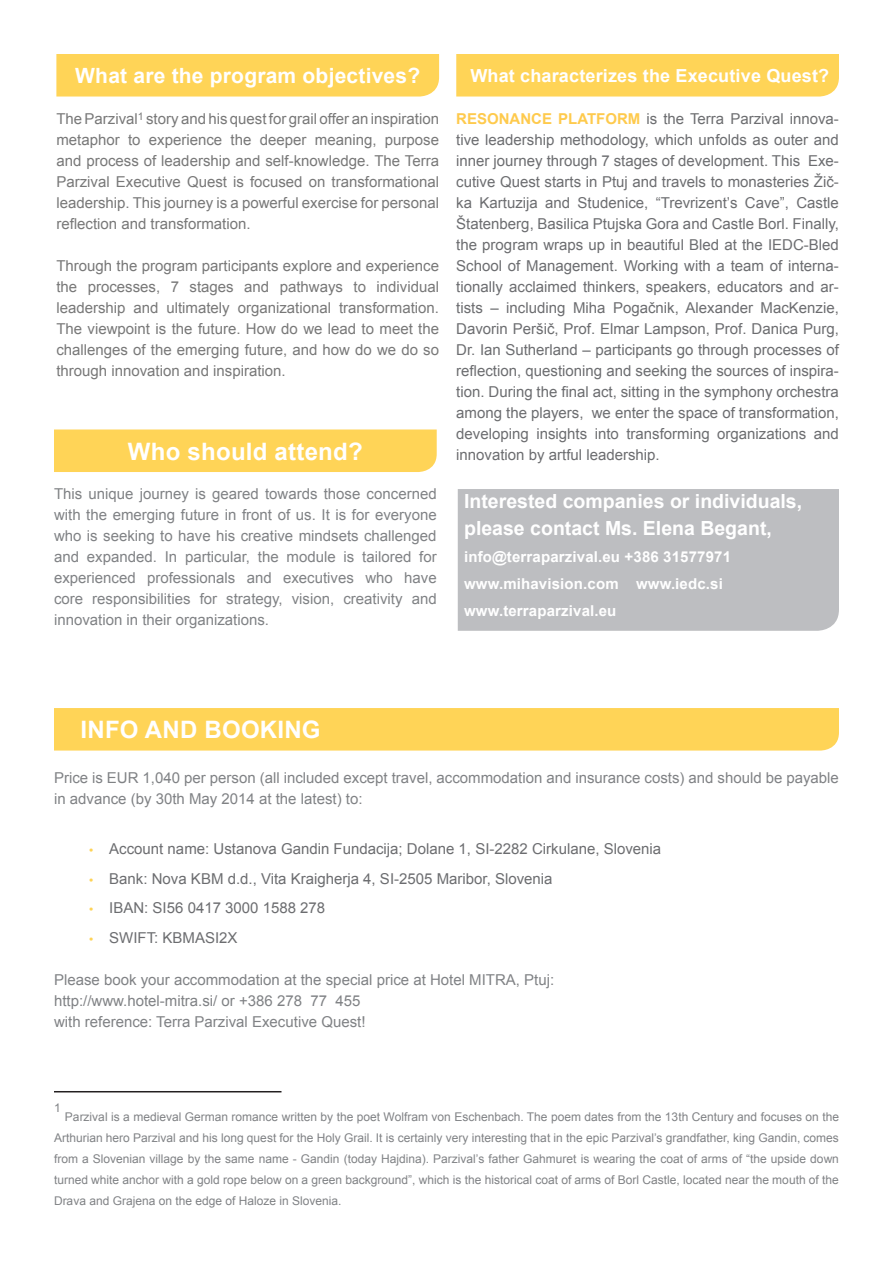
<style>
.page{position:relative;width:893px;height:1263px;background:#fff}
.page>*{position:absolute;margin:0;border:0;box-sizing:border-box;transform-origin:0 0}
.t1{font:700 24px "Arial";letter-spacing:.01em;color:#fff}
.t2{font:700 21px "Arial";letter-spacing:.01em;color:#fff}
.t3{font:700 19.5px/27px "Arial";color:#fff}
.t4{font:700 18px "Arial";letter-spacing:.01em;color:#fff}
.t5{font:15px/21px "Arial";color:#6c6d70;text-align:justify}
.t6{font:15px/21px "Arial";color:#808285;text-align:justify}
.t7{font:15px/21px "Arial";color:#787878;text-align:justify}
.t8{font:700 15px/27px "Arial";letter-spacing:.01em;color:#fff}
.t9{font:12px/21px "Arial";color:#808285;text-align:justify}
.s1{font-weight:700;color:#feca4d}
.s2{font-family:"Myriad Pro";color:#fed356}
</style>
<div class="page">
<div style="left:56px;top:54px;width:383px;height:43px;background:#ffd457"></div>
<div style="left:54px;top:429px;width:383px;height:43px;background:#ffd457"></div>
<div style="left:456px;top:54px;width:383px;height:43px;background:#ffd457"></div>
<div style="left:458px;top:489px;width:381px;height:142px;background:#bdbec1"></div>
<hr style="left:54px;top:1091px;width:227px;height:1px;background:#231f20">
<div style="left:54px;top:708px;width:785px;height:42px;background:#ffd457"></div>
<p class="t2" style="left:75px;top:62px;width:346px">What are the program objectives?</p>
<p class="t7" style="left:56px;top:109px;width:384px">The Parzival<sup>1</sup> story and his quest for grail offer an inspiration metaphor to experience the deeper meaning, purpose and process of leadership and self-knowledge. The Terra Parzival Executive Quest is focused on transformational leadership. This journey is a powerful exercise for personal reflection and transformation.</p>
<p class="t7" style="left:56px;top:256px;width:384px">Through the program participants explore and experience the processes, 7 stages and pathways to individual leadership and ultimately organizational transformation.<br>The viewpoint is the future. How do we lead to meet the challenges of the emerging future, and how do we do so through innovation and inspiration.</p>
<p class="t1" style="left:128px;top:435px;width:236px">Who should attend?</p>
<p class="t6" style="left:54px;top:483px;width:384px">This unique journey is geared towards those concerned with the emerging future in front of us. It is for everyone who is seeking to have his creative mindsets challenged and expanded. In particular, the module is tailored for experienced professionals and executives who have core responsibilities for strategy, vision, creativity and innovation in their organizations.</p>
<p class="t4" style="left:470px;top:63px;width:360px">What characterizes the Executive Quest?</p>
<p class="t5" style="left:456px;top:109px;width:384px"><span class="s1">RESONANCE PLATFORM</span> is the Terra Parzival innova&shy;tive leadership methodology, which unfolds as outer and inner journey through 7 stages of development. This Exe&shy;cutive Quest starts in Ptuj and travels to monasteries Žič&shy;ka Kartuzija and Studenice, “Trevrizent’s Cave”, Castle Štatenberg, Basilica Ptujska Gora and Castle Borl. Finally, the program wraps up in beautiful Bled at the IEDC-Bled School of Management. Working with a team of interna&shy;tionally acclaimed thinkers, speakers, educators and ar&shy;tists – including Miha Pogačnik, Alexander MacKenzie, Davorin Peršič, Prof. Elmar Lampson, Prof. Danica Purg, Dr. Ian Sutherland – participants go through processes of reflection, questioning and seeking the sources of inspira&shy;tion. During the final act, sitting in the symphony orchestra among the players, we enter the space of transformation, developing insights into transforming organizations and innovation by artful leadership.</p>
<p class="t3" style="left:464px;top:488px;width:340px">Interested companies or individuals, please contact Ms. Elena Begant,</p>
<p class="t8" style="left:464px;top:544px;width:268px">info@terraparzival.eu +386 31577971</p>
<p class="t8" style="left:464px;top:571px;width:260px">www.mihavision.com www.iedc.si www.terraparzival.eu</p>
<p class="t1" style="left:81px;top:714px;width:242px">INFO AND BOOKING</p>
<p class="t6" style="left:54px;top:767px;width:786px">Price is EUR 1,040 per person (all included except travel, accommodation and insurance costs) and should be payable in advance (by 30th May 2014 at the latest) to:</p>
<p class="t5" style="left:89px;top:839px;width:574px"><span class="s2">•</span> Account name: Ustanova Gandin Fundacija; Dolane 1, SI-2282 Cirkulane, Slovenia</p>
<p class="t5" style="left:89px;top:868px;width:465px"><span class="s2">•</span> Bank: Nova KBM d.d., Vita Kraigherja 4, SI-2505 Maribor, Slovenia</p>
<p class="t5" style="left:89px;top:898px;width:238px"><span class="s2">•</span> IBAN: SI56 0417 3000 1588 278</p>
<p class="t5" style="left:89px;top:927px;width:150px"><span class="s2">•</span> SWIFT: KBMASI2X</p>
<p class="t6" style="left:54px;top:969px;width:502px">Please book your accommodation at the special price at Hotel MITRA, Ptuj:</p>
<p class="t6" style="left:54px;top:990px;width:308px">http://www.hotel-mitra.si/ or +386 278 77 455</p>
<p class="t6" style="left:54px;top:1011px;width:313px">with reference: Terra Parzival Executive Quest!</p>
<p class="t9" style="left:54px;top:1098px;width:8px">1</p>
<p class="t9" style="left:54px;top:1107px;width:786px;text-indent:11px">Parzival is a medieval German romance written by the poet Wolfram von Eschenbach. The poem dates from the 13th Century and focuses on the Arthurian hero Parzival and his long quest for the Holy Grail. It is certainly very interesting that in the epic Parzival’s grandfather, king Gandin, comes from a Slovenian village by the same name - Gandin (today Hajdina). Parzival’s father Gahmuret is wearing the coat of arms of “the upside down turned white anchor with a gold rope below on a green background”, which is the historical coat of arms of Borl Castle, located near the mouth of the Drava and Grajena on the edge of Haloze in Slovenia.</p>
</div>
